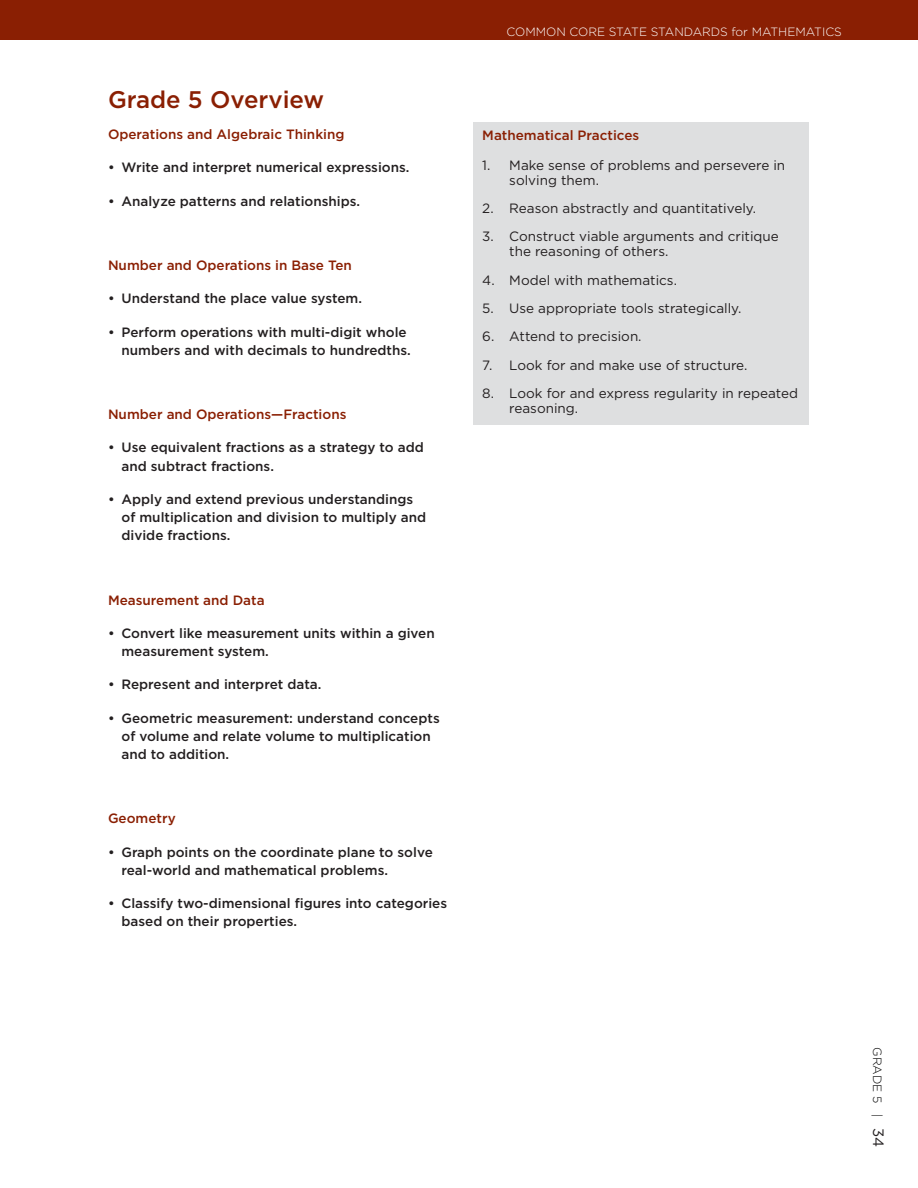
<style>
.page{position:relative;width:918px;height:1188px;background:#fff}
.page>*{position:absolute;margin:0;border:0;box-sizing:border-box;transform-origin:0 0}
.t1{font:500 24px "Gotham";color:#8a1f03}
.t2{font:500 13.5px/18.1px "Gotham";color:#231f20}
.t3{font:13.5px/14.9px "Gotham";color:#231f20}
.t4{font:500 13.5px "Gotham";color:#8a1f03}
.t5{font:300 12px "Gotham";color:#fff}
.t6{font:300 12px "Gotham";color:#000}
.s1{font-weight:400;font-size:15px;color:#231f20}
</style>
<div class="page">
<div style="left:0;top:0;width:918px;height:40px;background:#8a1f03"></div>
<div style="left:473px;top:122px;width:336px;height:303px;background:#dedfe0"></div>
<h1 class="t1" style="left:108px;top:91px;width:218px">Grade 5 Overview</h1>
<p class="t4" style="left:108px;top:129px;width:238px">Operations and Algebraic Thinking</p>
<p class="t2" style="left:108px;top:160px;width:303px">• Write and interpret numerical expressions.</p>
<p class="t2" style="left:108px;top:193px;width:254px">• Analyze patterns and relationships.</p>
<p class="t4" style="left:108px;top:260px;width:245px">Number and Operations in Base Ten</p>
<p class="t2" style="left:108px;top:291px;width:255px">• Understand the place value system.</p>
<p class="t2" style="left:122px;top:324px;width:291px;text-indent:-14px">• Perform operations with multi-digit whole numbers and with decimals to hundredths.</p>
<p class="t4" style="left:108px;top:409px;width:240px">Number and Operations—Fractions</p>
<p class="t2" style="left:122px;top:440px;width:304px;text-indent:-14px">• Use equivalent fractions as a strategy to add and subtract fractions.</p>
<p class="t2" style="left:122px;top:491px;width:306px;text-indent:-14px">• Apply and extend previous understandings of multiplication and division to multiply and divide fractions.</p>
<p class="t4" style="left:108px;top:595px;width:158px">Measurement and Data</p>
<p class="t2" style="left:122px;top:625px;width:315px;text-indent:-14px">• Convert like measurement units within a given measurement system.</p>
<p class="t2" style="left:108px;top:677px;width:215px">• Represent and interpret data.</p>
<p class="t2" style="left:122px;top:710px;width:320px;text-indent:-14px">• Geometric measurement: understand concepts of volume and relate volume to multiplication and to addition.</p>
<p class="t4" style="left:108px;top:814px;width:69px">Geometry</p>
<p class="t2" style="left:122px;top:844px;width:313px;text-indent:-14px">• Graph points on the coordinate plane to solve real-world and mathematical problems.</p>
<p class="t2" style="left:122px;top:895px;width:327px;text-indent:-14px">• Classify two-dimensional figures into categories based on their properties.</p>
<p class="t5" style="left:507px;top:28px;width:337px">COMMON CORE STATE STANDARDS for MATHEMATICS</p>
<p class="t4" style="left:482px;top:130px;width:158px">Mathematical Practices</p>
<p class="t3" style="left:509px;top:159px;width:277px;text-indent:-27px">1. Make sense of problems and persevere in solving them.</p>
<p class="t3" style="left:482px;top:202px;width:275px">2. Reason abstractly and quantitatively.</p>
<p class="t3" style="left:509px;top:230px;width:271px;text-indent:-27px">3. Construct viable arguments and critique the reasoning of others.</p>
<p class="t3" style="left:482px;top:273px;width:196px">4. Model with mathematics.</p>
<p class="t3" style="left:482px;top:302px;width:261px">5. Use appropriate tools strategically.</p>
<p class="t3" style="left:482px;top:330px;width:161px">6. Attend to precision.</p>
<p class="t3" style="left:482px;top:358px;width:267px">7. Look for and make use of structure.</p>
<p class="t3" style="left:509px;top:387px;width:290px;text-indent:-27px">8. Look for and express regularity in repeated reasoning.</p>
<p class="t6" style="left:882px;top:1047px;width:102px;rotate:90deg">GRADE 5 | <span class="s1">34</span></p>
</div>
